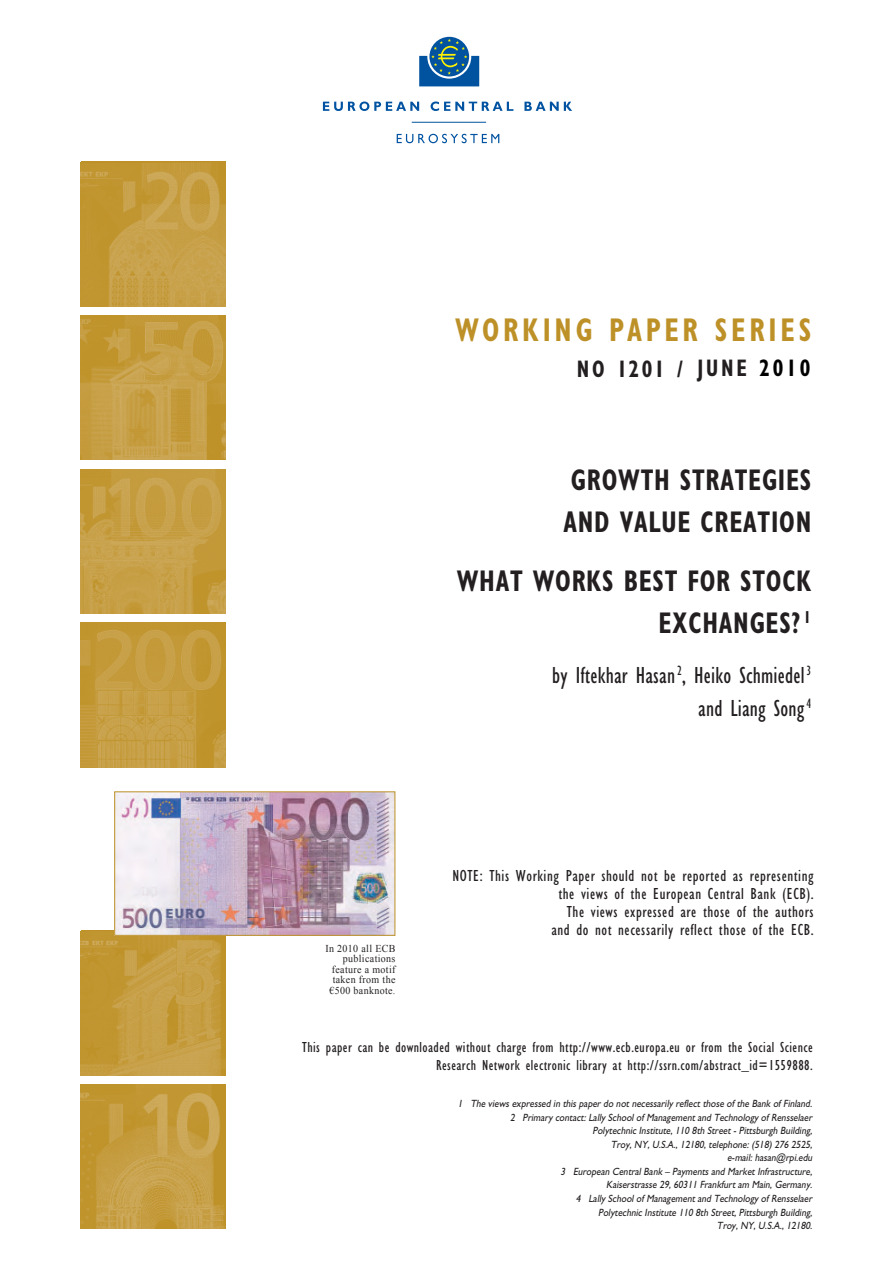
<style>
.page{position:relative;width:893px;height:1263px;background:#fff}
.page>*{position:absolute;margin:0;border:0;box-sizing:border-box;transform-origin:0 0}
.t1{font:700 condensed 33px "Gill Sans Myriad";letter-spacing:.135em;color:#bd9128;scale:.85 1}
.t2{font:700 condensed 30px/42px "Gill Sans Myriad";letter-spacing:.03em;color:#231f20;scale:.85 1}
.t3{font:condensed 24px/33px "Gill Sans Myriad";letter-spacing:.01em;color:#231f20;text-align:right;scale:.95 1}
.t4{font:700 condensed 24px "Gill Sans MT Pro";letter-spacing:.135em;color:#231f20;scale:.85 1}
.t5{font:700 condensed 24px "Gill Sans Myriad";letter-spacing:.1em;color:#231f20;scale:.85 1}
.t6{font:condensed 16.5px/18px "Gill Sans Myriad";letter-spacing:.035em;color:#231f20;text-align:right}
.t7{font:condensed 15px/18px "Gill Sans Myriad";letter-spacing:.03em;color:#231f20;text-align:right}
.t8{font:italic 10.5px/13.5px "Gill Sans Myriad";color:#231f20;text-align:right;scale:.9 1}
.t9{font:10.5px/10.5px "Times New Roman WGL";letter-spacing:.035em;color:#231f20;text-align:right;scale:.95 1}
.s1{color:#000}
</style>
<div class="page">
<svg style="left:429px;top:37px;width:40px;height:39px"></svg>
<svg style="left:419px;top:39px;width:60px;height:47px"></svg>
<svg style="left:323px;top:102px;width:96px;height:9px"></svg>
<svg style="left:431px;top:102px;width:82px;height:9px"></svg>
<svg style="left:524px;top:102px;width:48px;height:9px"></svg>
<svg style="left:397px;top:134px;width:102px;height:9px"></svg>
<hr style="left:412px;top:122px;width:74px;height:1px;background:#0153a0">
<img style="left:81px;top:315px;width:144px;height:145px">
<img style="left:81px;top:469px;width:144px;height:145px">
<img style="left:81px;top:623px;width:144px;height:144px">
<img style="left:81px;top:932px;width:144px;height:143px">
<img style="left:81px;top:1084px;width:144px;height:145px">
<img style="left:81px;top:162px;width:144px;height:144px">
<img style="left:114px;top:791px;width:281px;height:145px">
<h1 class="t1" style="left:455px;top:319px;width:421px">WORKING PAPER SERIES</h1>
<h3 class="t5" style="left:577px;top:360px;width:126px">NO 1201 /</h3>
<h3 class="t4" style="left:697px;top:353px;width:134px">JUNE <span class="s1">2010</span></h3>
<h2 class="t2" style="left:563px;top:462px;width:293px">GROWTH STRATEGIES<br>AND VALUE CREATION</h2>
<h2 class="t2" style="left:457px;top:563px;width:419px;text-align:right">WHAT WORKS BEST FOR STOCK<br>EXCHANGES? <sup>1</sup></h2>
<h3 class="t3" style="left:552px;top:661px;width:274px">by Iftekhar Hasan <sup>2</sup>, Heiko Schmiedel <sup>3 </sup>and Liang Song <sup>4</sup></h3>
<p class="t9" style="left:325px;top:944px;width:75px">In 2010 all ECB publications feature a motif taken from the €500 banknote.</p>
<h3 class="t6" style="left:452px;top:869px;width:363px">NOTE: This Working Paper should not be reported as representing the views of the European Central Bank (ECB).<br>The views expressed are those of the authors<br>and do not necessarily reflect those of the ECB.</h3>
<h3 class="t7" style="left:302px;top:1040px;width:512px">This paper can be downloaded without charge from http://www.ecb.europa.eu or from the Social Science<br>Research Network electronic library at http://ssrn.com/abstract_id=1559888.</h3>
<p class="t8" style="left:458px;top:1098px;width:397px">1 The views expressed in this paper do not necessarily reflect those of the Bank of Finland.<br>2 Primary contact: Lally School of Management and Technology of Rensselaer<br>Polytechnic Institute, 110 8th Street - Pittsburgh Building,<br>Troy, NY, U.S.A., 12180, telephone: (518) 276 2525,<br>e-mail: hasan@rpi.edu<br>3 European Central Bank – Payments and Market Infrastructure,<br>Kaiserstrasse 29, 60311 Frankfurt am Main, Germany.<br>4 Lally School of Management and Technology of Rensselaer<br>Polytechnic Institute 110 8th Street, Pittsburgh Building,<br>Troy, NY, U.S.A., 12180.</p>
</div>
